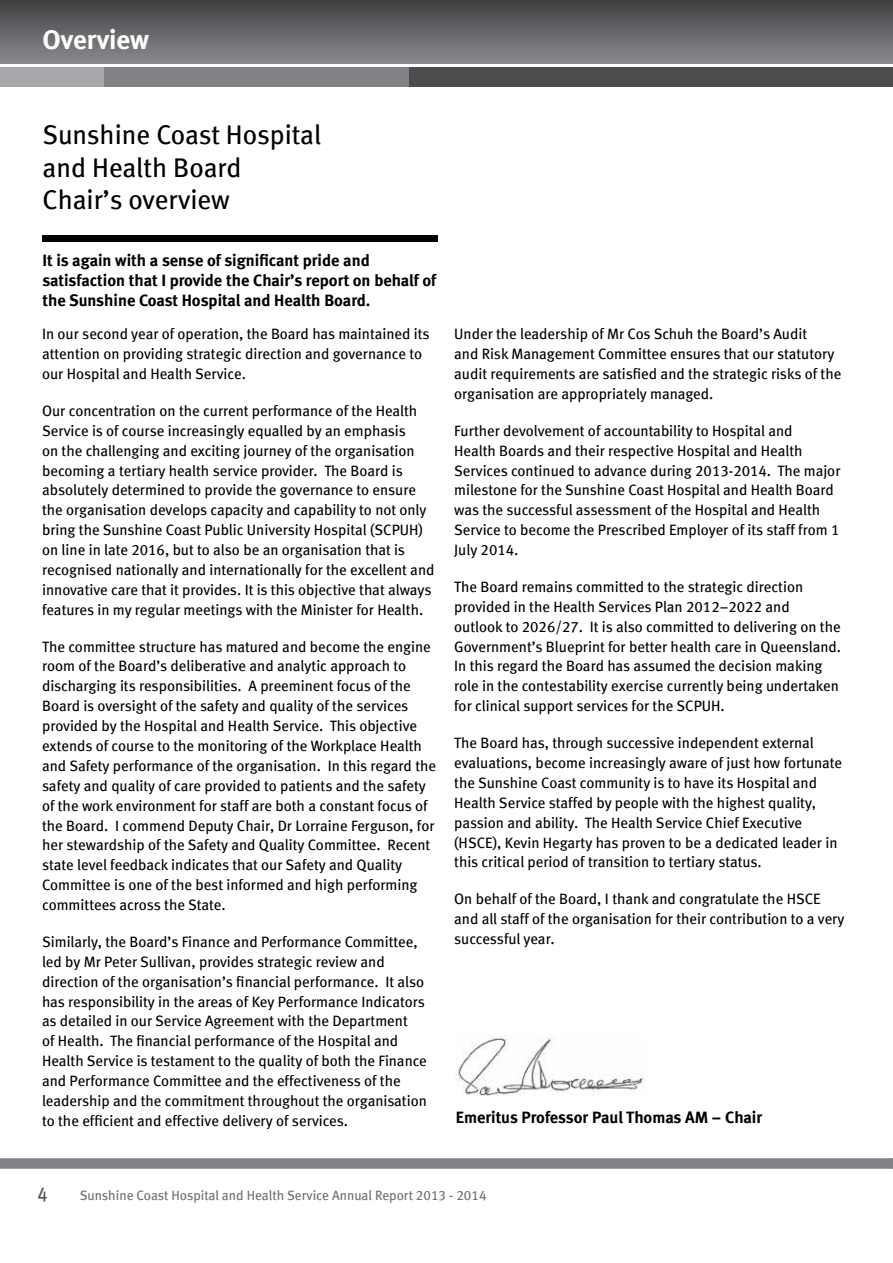
<style>
.page{position:relative;width:893px;height:1263px;background:#fff}
.page>*{position:absolute;margin:0;border:0;box-sizing:border-box;transform-origin:0 0}
.t1{font:27px/32.4px "Meta Book LF";color:#000}
.t2{font:27px "Meta Bold LF";color:#fff}
.t3{font:19.8px "Meta Book LF";color:#4d4d4f;scale:.91 1}
.t4{font:16.5px/20px "Meta Bold LF";color:#000}
.t5{font:15px/20px "Meta Book LF";color:#000}
.t6{font:13.5px "Meta Book LF";color:#6d6e71}
</style>
<div class="page">
<div style="left:0;top:1158px;width:893px;height:11px;background:#808285"></div>
<div style="left:0;top:0;width:892px;height:64px;background:linear-gradient(to bottom,#414143,#888a8d)"></div>
<div style="left:104px;top:67px;width:305px;height:20px;background:#808285"></div>
<div style="left:409px;top:67px;width:484px;height:20px;background:#4d4d4f"></div>
<div style="left:0;top:67px;width:104px;height:20px;background:#a7a9ac"></div>
<div style="left:42px;top:235px;width:395px;height:6px;background:#000"></div>
<img style="left:456px;top:1035px;width:188px;height:61px">
<h1 class="t2" style="left:43px;top:23px;width:108px">Overview</h1>
<h1 class="t1" style="left:43px;top:118px;width:280px">Sunshine Coast Hospital and Health Board<br>Chair’s overview</h1>
<p class="t4" style="left:43px;top:250px;width:395px">It is again with a sense of significant pride and satisfaction that I provide the Chair’s report on behalf of the Sunshine Coast Hospital and Health Board.</p>
<p class="t5" style="left:42px;top:324px;width:389px">In our second year of operation, the Board has maintained its attention on providing strategic direction and governance to our Hospital and Health Service.</p>
<p class="t5" style="left:42px;top:401px;width:394px">Our concentration on the current performance of the Health Service is of course increasingly equalled by an emphasis<br>on the challenging and exciting journey of the organisation becoming a tertiary health service provider. The Board is absolutely determined to provide the governance to ensure the organisation develops capacity and capability to not only bring the Sunshine Coast Public University Hospital (SCPUH) on line in late 2016, but to also be an organisation that is recognised nationally and internationally for the excellent and innovative care that it provides. It is this objective that always features in my regular meetings with the Minister for Health.</p>
<p class="t5" style="left:42px;top:636px;width:395px">The committee structure has matured and become the engine room of the Board’s deliberative and analytic approach to discharging its responsibilities. A preeminent focus of the Board is oversight of the safety and quality of the services provided by the Hospital and Health Service. This objective extends of course to the monitoring of the Workplace Health and Safety performance of the organisation. In this regard the safety and quality of care provided to patients and the safety of the work environment for staff are both a constant focus of the Board. I commend Deputy Chair, Dr Lorraine Ferguson, for her stewardship of the Safety and Quality Committee. Recent state level feedback indicates that our Safety and Quality Committee is one of the best informed and high performing committees across the State.</p>
<p class="t5" style="left:42px;top:931px;width:386px">Similarly, the Board’s Finance and Performance Committee, led by Mr Peter Sullivan, provides strategic review and direction of the organisation’s financial performance. It also has responsibility in the areas of Key Performance Indicators as detailed in our Service Agreement with the Department<br>of Health. The financial performance of the Hospital and Health Service is testament to the quality of both the Finance and Performance Committee and the effectiveness of the leadership and the commitment throughout the organisation to the efficient and effective delivery of services.</p>
<p class="t5" style="left:454px;top:324px;width:389px">Under the leadership of Mr Cos Schuh the Board’s Audit<br>and Risk Management Committee ensures that our statutory audit requirements are satisfied and the strategic risks of the organisation are appropriately managed.</p>
<p class="t5" style="left:454px;top:420px;width:388px">Further devolvement of accountability to Hospital and<br>Health Boards and their respective Hospital and Health Services continued to advance during 2013-2014. The major milestone for the Sunshine Coast Hospital and Health Board was the successful assessment of the Hospital and Health Service to become the Prescribed Employer of its staff from 1<br>July 2014.</p>
<p class="t5" style="left:454px;top:577px;width:388px">The Board remains committed to the strategic direction provided in the Health Services Plan 2012–2022 and outlook to 2026/27. It is also committed to delivering on the Government’s Blueprint for better health care in Queensland.<br>In this regard the Board has assumed the decision making role in the contestability exercise currently being undertaken for clinical support services for the SCPUH.</p>
<p class="t5" style="left:454px;top:733px;width:389px">The Board has, through successive independent external evaluations, become increasingly aware of just how fortunate the Sunshine Coast community is to have its Hospital and Health Service staffed by people with the highest quality, passion and ability. The Health Service Chief Executive (HSCE), Kevin Hegarty has proven to be a dedicated leader in this critical period of transition to tertiary status.</p>
<p class="t5" style="left:454px;top:889px;width:392px">On behalf of the Board, I thank and congratulate the HSCE and all staff of the organisation for their contribution to a very successful year.</p>
<p class="t4" style="left:456px;top:1107px;width:308px">Emeritus Professor Paul Thomas AM – Chair</p>
<h2 class="t3" style="left:37px;top:1182px;width:13px">4</h2>
<p class="t6" style="left:80px;top:1187px;width:408px">Sunshine Coast Hospital and Health Service Annual Report 2013 - 2014</p>
</div>
